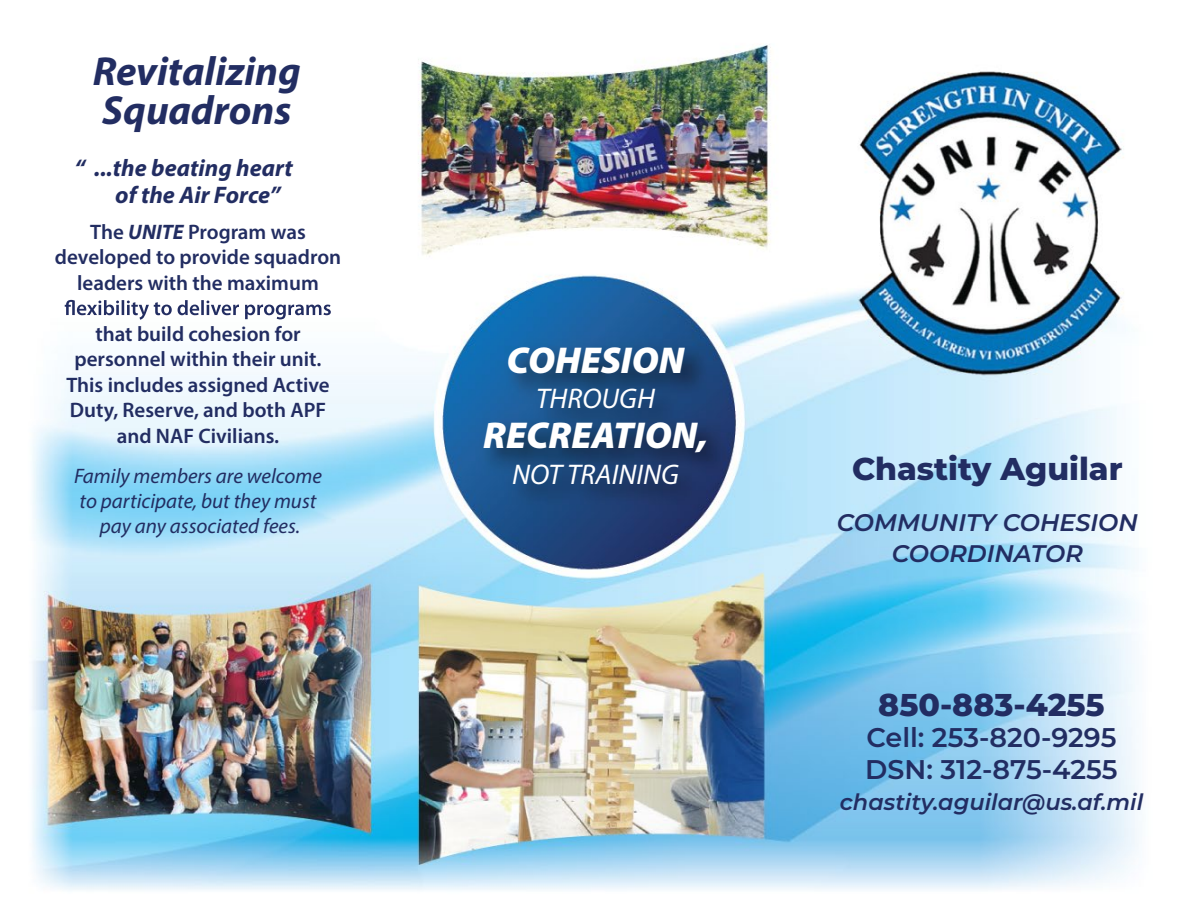
<style>
.page{position:relative;width:1188px;height:918px;background:#fff}
.page>*{position:absolute;margin:0;border:0;box-sizing:border-box;transform-origin:0 0}
.t1{font:italic 700 40.65px/39px "Myriad Pro";color:#222d62}
.t2{font:italic 900 37.5px "Myriad Pro";color:#fff}
.t3{font:800 31.5px "Montserrat";color:#222d62}
.t4{font:italic 28.5px "Myriad Pro";color:#fff}
.t5{font:600 27px/31.5px "Montserrat";color:#222d62}
.t6{font:italic 700 24px/27px "Myriad Pro";color:#222d62}
.t7{font:italic 600 24px/31.5px "Montserrat";color:#222d62;text-align:center}
.t8{font:italic 600 22.5px "Montserrat";color:#222d62}
.t9{font:600 21px/25.5px "Myriad Pro";color:#222d62;text-align:center}
.t10{font:italic 21px/25.2px "Myriad Pro";color:#222d62;text-align:center}
.s1{font-weight:700;font-style:italic}
</style>
<div class="page">
<img style="left:32px;top:44px;width:1107px;height:846px">
<svg style="left:65px;top:300px;width:266px;height:20px"></svg>
<h1 class="t1" style="left:93px;top:51px;width:210px">Revitalizing<br>Squadrons</h1>
<p class="t6" style="left:115px;top:153px;width:179px;text-indent:-41px">“ ...the beating heart of the Air Force”</p>
<p class="t9" style="left:55px;top:218px;width:288px">The <span class="s1">UNITE</span> Program was developed to provide squadron leaders with the maximum</p>
<p class="t9" style="left:66px;top:320px;width:265px">that build cohesion for personnel within their unit.<br>This includes assigned Active<br>Duty, Reserve, and both APF and NAF Civilians.</p>
<p class="t10" style="left:74px;top:463px;width:249px">Family members are welcome to participate, but they must pay any associated fees.</p>
<h2 class="t2" style="left:507px;top:336px;width:179px">COHESION</h2>
<h3 class="t4" style="left:536px;top:380px;width:120px">THROUGH</h3>
<h2 class="t2" style="left:483px;top:411px;width:226px">RECREATION,</h2>
<h3 class="t4" style="left:512px;top:457px;width:168px">NOT TRAINING</h3>
<h3 class="t3" style="left:852px;top:446px;width:272px">Chastity Aguilar</h3>
<p class="t7" style="left:837px;top:506px;width:303px">COMMUNITY COHESION<br>COORDINATOR</p>
<h3 class="t3" style="left:878px;top:681px;width:228px">850-883-4255</h3>
<p class="t5" style="left:865px;top:720px;width:254px">Cell: 253-820-9295<br>DSN: 312-875-4255</p>
<p class="t8" style="left:840px;top:786px;width:305px">chastity.aguilar@us.af.mil</p>
</div>
